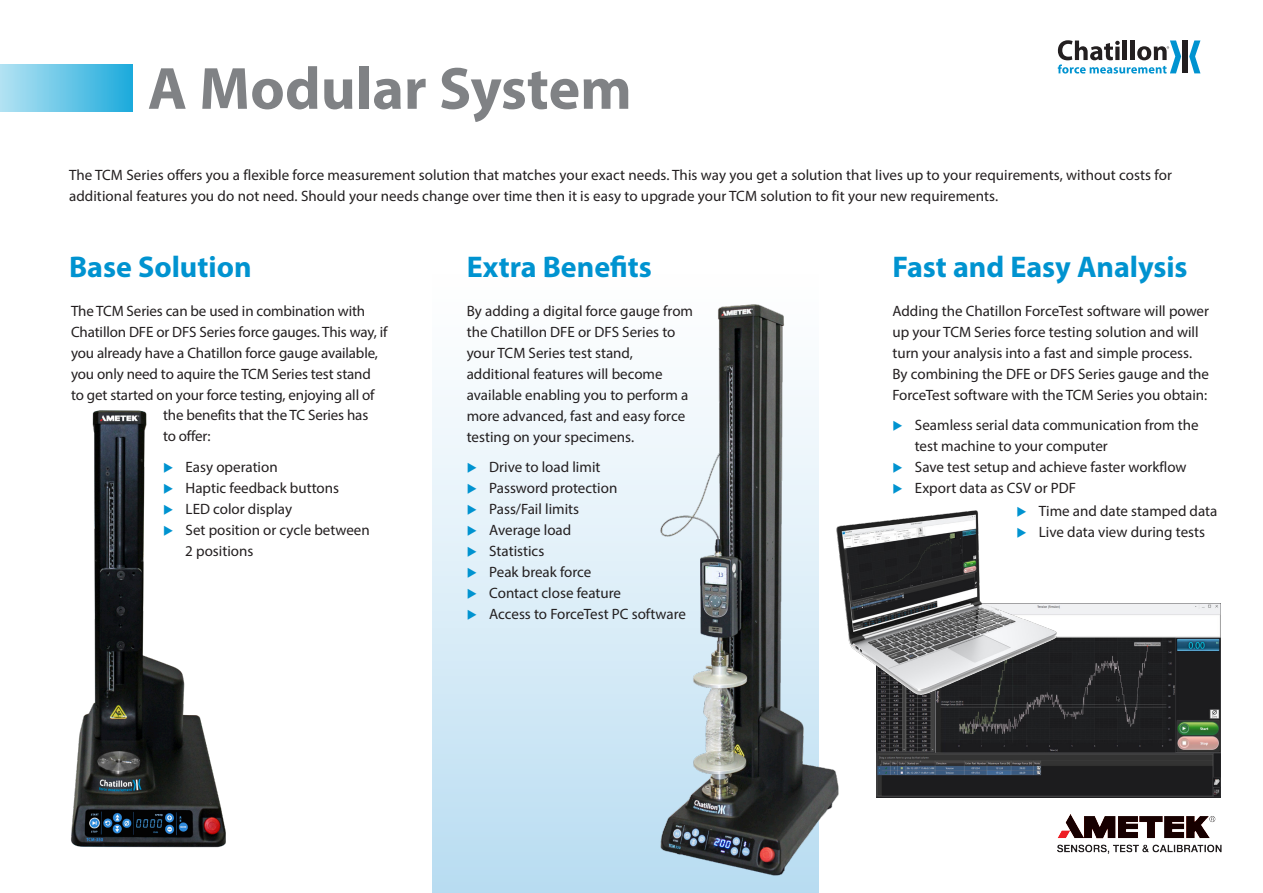
<style>
.page{position:relative;width:1263px;height:893px;background:#fff}
.page>*{position:absolute;margin:0;border:0;box-sizing:border-box;transform-origin:0 0}
.t1{font:700 60px "Myriad Pro";color:#808285}
.Body_Copy{font:700 30px "Myriad Pro";color:#0093d0}
.t2{font:15px/21px "Myriad Pro";color:#231f20}
.s1{color:#0093d0}
</style>
<div class="page">
<div style="left:432px;top:157px;width:387px;height:736px;background:linear-gradient(to bottom,#fff,#bcdef2)"></div>
<div style="left:0;top:64px;width:133px;height:47px;background:linear-gradient(to right,#b4e3f3,#1caadc)"></div>
<img style="left:1057px;top:815px;width:165px;height:39px">
<div style="left:1182px;top:40px;width:6px;height:33px;background:#231f20"></div>
<svg style="left:1189px;top:40px;width:11px;height:33px"></svg>
<svg style="left:1058px;top:40px;width:123px;height:34px"></svg>
<img style="left:877px;top:604px;width:343px;height:193px">
<img style="left:854px;top:510px;width:214px;height:190px">
<img style="left:71px;top:410px;width:155px;height:438px">
<img style="left:655px;top:301px;width:199px;height:582px">
<p class="t1" style="left:148px;top:49px;width:486px">A Modular System</p>
<p class="t2" style="left:69px;top:165px;width:1104px">The TCM Series offers you a flexible force measurement solution that matches your exact needs. This way you get a solution that lives up to your requirements, without costs for additional features you do not need. Should your needs change over time then it is easy to upgrade your TCM solution to fit your new requirements.</p>
<p class="Body_Copy" style="left:69px;top:247px;width:184px">Base Solution</p>
<p class="t2" style="left:71px;top:300px;width:318px">The TCM Series can be used in combination with Chatillon DFE or DFS Series force gauges. This way, if you already have a Chatillon force gauge available, you only need to aquire the TCM Series test stand to get started on your force testing, enjoying all of</p>
<p class="t2" style="left:163px;top:405px;width:207px">the benefits that the TC Series has to offer:</p>
<p class="t2" style="left:163px;top:456px;width:116px"><span class="s1">◆</span> Easy operation</p>
<p class="t2" style="left:163px;top:477px;width:177px"><span class="s1">◆</span> Haptic feedback buttons</p>
<p class="t2" style="left:163px;top:498px;width:131px"><span class="s1">◆</span> LED color display</p>
<p class="t2" style="left:185px;top:519px;width:186px;text-indent:-22px"><span class="s1">◆</span> Set position or cycle between<br>2 positions</p>
<p class="Body_Copy" style="left:467px;top:247px;width:187px">Extra Benefits</p>
<p class="t2" style="left:467px;top:300px;width:228px">By adding a digital force gauge from the Chatillon DFE or DFS Series to your TCM Series test stand, additional features will become available enabling you to perform a more advanced, fast and easy force testing on your specimens.</p>
<p class="t2" style="left:467px;top:456px;width:135px"><span class="s1">◆</span> Drive to load limit</p>
<p class="t2" style="left:467px;top:477px;width:152px"><span class="s1">◆</span> Password protection</p>
<p class="t2" style="left:467px;top:498px;width:114px"><span class="s1">◆</span> Pass/Fail limits</p>
<p class="t2" style="left:467px;top:519px;width:106px"><span class="s1">◆</span> Average load</p>
<p class="t2" style="left:467px;top:540px;width:79px"><span class="s1">◆</span> Statistics</p>
<p class="t2" style="left:467px;top:561px;width:126px"><span class="s1">◆</span> Peak break force</p>
<p class="t2" style="left:467px;top:582px;width:156px"><span class="s1">◆</span> Contact close feature</p>
<p class="t2" style="left:467px;top:603px;width:221px"><span class="s1">◆</span> Access to ForceTest PC software</p>
<p class="Body_Copy" style="left:892px;top:247px;width:297px">Fast and Easy Analysis</p>
<p class="t2" style="left:892px;top:300px;width:318px">Adding the Chatillon ForceTest software will power up your TCM Series force testing solution and will turn your analysis into a fast and simple process.<br>By combining the DFE or DFS Series gauge and the ForceTest software with the TCM Series you obtain:</p>
<p class="t2" style="left:915px;top:414px;width:285px;text-indent:-22px"><span class="s1">◆</span> Seamless serial data communication from the test machine to your computer</p>
<p class="t2" style="left:892px;top:456px;width:296px"><span class="s1">◆</span> Save test setup and achieve faster workflow</p>
<p class="t2" style="left:892px;top:477px;width:185px"><span class="s1">◆</span> Export data as CSV or PDF</p>
<p class="t2" style="left:1016px;top:500px;width:203px"><span class="s1">◆</span> Time and date stamped data</p>
<p class="t2" style="left:1016px;top:521px;width:190px"><span class="s1">◆</span> Live data view during tests</p>
</div>
